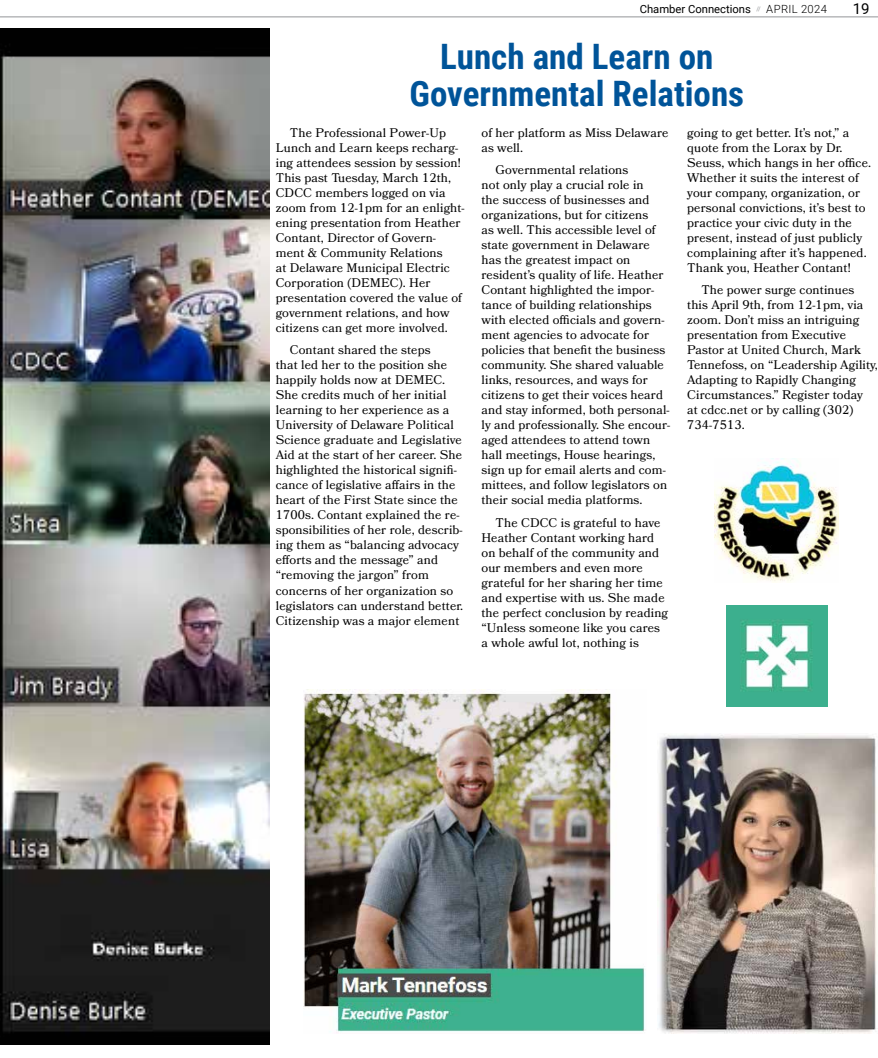
<style>
.page{position:relative;width:878px;height:1058px;background:#fff}
.page>*{position:absolute;margin:0;border:0;box-sizing:border-box;transform-origin:0 0}
.t1{font:700 35px/37.5px "Roboto Condensed";color:#005499;text-align:center}
.t2{font:15px "Roboto";color:#000}
.t3{font:12.5px/15px "Bookmania";letter-spacing:.01em;color:#000}
.t4{font:11.25px "Roboto";color:#000}
.s1{font-weight:300}
</style>
<div class="page">
<hr style="left:0;top:17px;width:878px;height:1px;background:#939598">
<img style="left:0;top:28px;width:269px;height:1016px">
<img style="left:304px;top:689px;width:342px;height:344px">
<img style="left:714px;top:459px;width:124px;height:124px">
<img style="left:726px;top:605px;width:101px;height:101px">
<img style="left:657px;top:733px;width:220px;height:300px">
<p class="t4" style="left:639px;top:1px;width:189px">Chamber Connections <sup>//</sup> <span class="s1">APRIL 2024</span></p>
<p class="t2" style="left:852px;top:-2px;width:18px">19</p>
<h1 class="t1" style="left:409px;top:36px;width:336px">Lunch and Learn on<br>Governmental Relations</h1>
<p class="t3" style="left:276px;top:125px;width:190px;text-indent:14px">The Professional Power-Up<br>Lunch and Learn keeps recharg&shy;ing attendees session by session!<br>This past Tuesday, March 12th,<br>CDCC members logged on via zoom from 12-1pm for an enlight&shy;ening presentation from Heather<br>Contant, Director of Govern&shy;ment &amp; Community Relations<br>at Delaware Municipal Electric<br>Corporation (DEMEC). Her presentation covered the value of government relations, and how citizens can get more involved.</p>
<p class="t3" style="left:276px;top:342px;width:189px;text-indent:14px">Contant shared the steps<br>that led her to the position she happily holds now at DEMEC.<br>She credits much of her initial learning to her experience as a<br>University of Delaware Political<br>Science graduate and Legislative<br>Aid at the start of her career. She highlighted the historical signifi&shy;cance of legislative affairs in the heart of the First State since the<br>1700s. Contant explained the re&shy;sponsibilities of her role, describ&shy;ing them as “balancing advocacy efforts and the message” and “removing the jargon” from concerns of her organization so legislators can understand better.<br>Citizenship was a major element</p>
<p class="t3" style="left:481px;top:125px;width:188px">of her platform as Miss Delaware as well.</p>
<p class="t3" style="left:481px;top:162px;width:190px;text-indent:14px">Governmental relations<br>not only play a crucial role in<br>the success of businesses and organizations, but for citizens<br>as well. This accessible level of state government in Delaware has the greatest impact on resident’s quality of life. Heather<br>Contant highlighted the impor&shy;tance of building relationships with elected officials and govern&shy;ment agencies to advocate for policies that benefit the business community. She shared valuable links, resources, and ways for citizens to get their voices heard and stay informed, both personal&shy;ly and professionally. She encour&shy;aged attendees to attend town hall meetings, House hearings, sign up for email alerts and com&shy;mittees, and follow legislators on their social media platforms.</p>
<p class="t3" style="left:481px;top:515px;width:188px;text-indent:14px">The CDCC is grateful to have<br>Heather Contant working hard on behalf of the community and our members and even more grateful for her sharing her time and expertise with us. She made the perfect conclusion by reading “Unless someone like you cares a whole awful lot, nothing is</p>
<p class="t3" style="left:687px;top:125px;width:185px">going to get better. It’s not,” a quote from the Lorax by Dr.<br>Seuss, which hangs in her office.<br>Whether it suits the interest of your company, organization, or personal convictions, it’s best to practice your civic duty in the present, instead of just publicly complaining after it’s happened.<br>Thank you, Heather Contant!</p>
<p class="t3" style="left:687px;top:282px;width:192px;text-indent:14px">The power surge continues this April 9th, from 12-1pm, via zoom. Don’t miss an intriguing presentation from Executive<br>Pastor at United Church, Mark<br>Tennefoss, on “Leadership Agility,<br>Adapting to Rapidly Changing<br>Circumstances.” Register today<br>at cdcc.net or by calling (302)<br>734-7513.</p>
</div>
